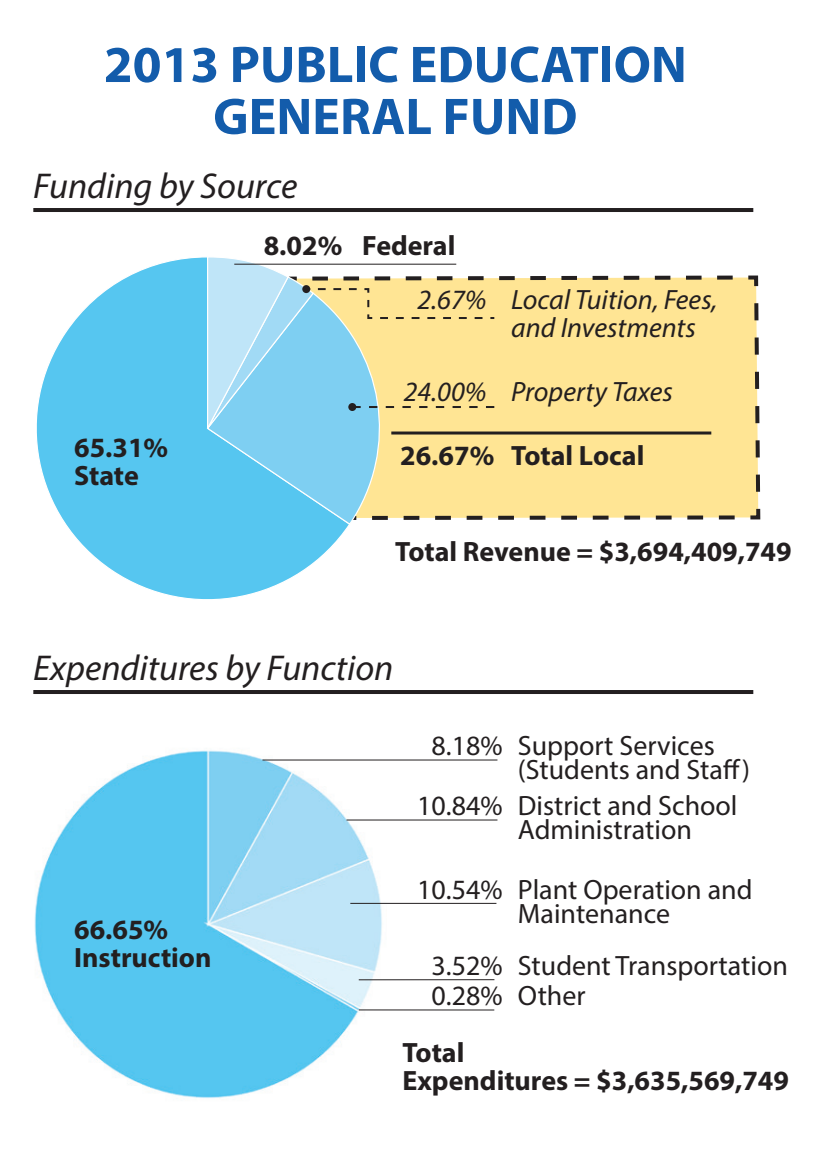
<style>
.page{position:relative;width:828px;height:1152px;background:#fff}
.page>*{position:absolute;margin:0;border:0;box-sizing:border-box;transform-origin:0 0}
.t1{font:700 52px/52px "Myriad Pro";color:#135cab;text-align:center}
.t2{font:italic 36px "Myriad Pro";color:#231f20}
.t3{font:28px/24px "Myriad Pro";color:#231f20}
.t4{font:700 28px/28px "Myriad Pro";color:#231f20}
.t5{font:italic 28px/28px "Myriad Pro";color:#231f20}
</style>
<div class="page">
<hr style="left:33px;top:690px;width:720px;height:4px;background:#231f20">
<hr style="left:33px;top:208px;width:720px;height:4px;background:#231f20">
<svg style="left:394px;top:275px;width:367px;height:245px;background:#f6dd92"></svg>
<svg style="left:36px;top:257px;width:312px;height:342px"></svg>
<svg style="left:206px;top:430px;width:188px;height:96px;background:#7fcee6"></svg>
<svg style="left:206px;top:257px;width:535px;height:173px;background:#e1e1b5"></svg>
<div style="left:348px;top:403px;width:8px;height:8px;background:#231f20;border-radius:50%"></div>
<hr style="left:234px;top:264px;width:222px;height:1px;background:#231f20">
<hr style="left:391px;top:432px;width:320px;height:3px;background:#231f20">
<img style="left:34px;top:750px;width:353px;height:348px">
<hr style="left:262px;top:759px;width:235px;height:2px;background:#231f20">
<hr style="left:347px;top:819px;width:150px;height:2px;background:#231f20">
<hr style="left:350px;top:903px;width:146px;height:1px;background:#231f20">
<hr style="left:359px;top:1009px;width:135px;height:2px;background:#231f20">
<hr style="left:359px;top:979px;width:135px;height:1px;background:#231f20">
<h1 class="t1" style="left:104px;top:37px;width:585px">2013 PUBLIC EDUCATION<br>GENERAL FUND</h1>
<p class="t2" style="left:33px;top:164px;width:266px">Funding by Source</p>
<p class="t4" style="left:264px;top:231px;width:193px">8.02% Federal</p>
<p class="t4" style="left:74px;top:433px;width:96px">65.31%<br>State</p>
<p class="t5" style="left:511px;top:285px;width:208px;text-indent:-94px">2.67% Local Tuition, Fees, and Investments</p>
<p class="t5" style="left:404px;top:377px;width:271px">24.00% Property Taxes</p>
<p class="t4" style="left:400px;top:441px;width:246px">26.67% Total Local</p>
<p class="t4" style="left:395px;top:537px;width:398px">Total Revenue = $3,694,409,749</p>
<p class="t2" style="left:33px;top:646px;width:362px">Expenditures by Function</p>
<p class="t4" style="left:74px;top:915px;width:139px">66.65%<br>Instruction</p>
<p class="t3" style="left:518px;top:733px;width:234px;text-indent:-86px">8.18% Support Services (Students and Staff)</p>
<p class="t3" style="left:518px;top:793px;width:221px;text-indent:-101px">10.84% District and School<br>Administration</p>
<p class="t3" style="left:518px;top:877px;width:236px;text-indent:-101px">10.54% Plant Operation and<br>Maintenance</p>
<p class="t3" style="left:432px;top:951px;width:358px;line-height:29.6px">3.52% Student Transportation<br>0.28% Other</p>
<p class="t4" style="left:402px;top:1038px;width:388px">Total<br>Expenditures = $3,635,569,749</p>
</div>
